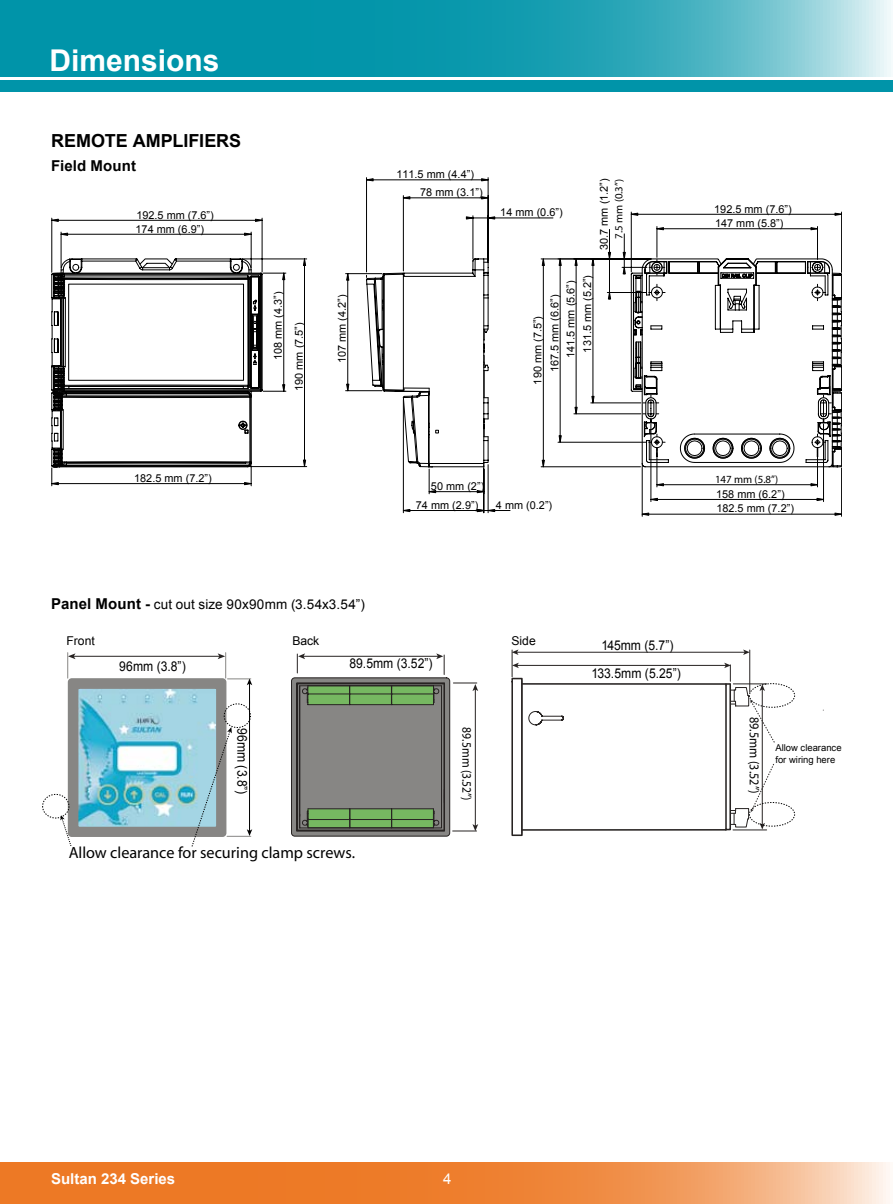
<style>
.page{position:relative;width:893px;height:1204px;background:#fff}
.page>*{position:absolute;margin:0;border:0;box-sizing:border-box;transform-origin:0 0}
.t1{font:700 30px "Arial";color:#fff}
.t2{font:700 18px "Arial";color:#000}
.t3{font:16.2px "Myriad";color:#000}
.t4{font:700 15px "Arial";color:#fff}
.t5{font:700 15px "Arial";letter-spacing:.005em;color:#000}
.t6{font:13.5px "Arial";letter-spacing:.005em;color:#000;scale:.9 1}
.t7{font:13.5px "Arial";letter-spacing:.005em;color:#000}
.t8{font:13.5px "Myriad Pro";color:#000;scale:.9 1}
.t9{font:12.9px "Myriad Pro";color:#000;scale:.9 1}
.t10{font:12.15px "Arial";color:#000}
.t11{font:10.95px/20.7px "Arial";color:#000}
.t12{font:10.95px "Arial";color:#000}
.t13{font:9.45px/11.4px "Arial";color:#000}
.s1{font-weight:700;font-size:15px}
</style>
<div class="page">
<svg style="left:0;top:1162px;width:890px;height:41px;background:#ef8e48"></svg>
<svg style="left:0;top:0;width:891px;height:76px;background:#29a5b6"></svg>
<div style="left:0;top:80px;width:893px;height:11px;background:#0094a9"></div>
<hr style="left:892px;top:1162px;width:1px;height:41px;background:#fefaf7">
<hr style="left:892px;top:0;width:1px;height:76px;background:#f5fbfc">
<div style="left:291px;top:677px;width:159px;height:159px;background:#878684;border-radius:3px"></div>
<div style="left:291px;top:677px;width:159px;height:159px;border:1px solid #272322;border-radius:3px"></div>
<svg style="left:296px;top:682px;width:149px;height:149px"></svg>
<hr style="left:303px;top:656px;width:135px;height:1px;background:#272322">
<svg style="left:436px;top:653px;width:9px;height:21px"></svg>
<svg style="left:297px;top:653px;width:8px;height:20px"></svg>
<hr style="left:475px;top:689px;width:1px;height:137px;background:#272322">
<svg style="left:453px;top:824px;width:25px;height:7px"></svg>
<svg style="left:453px;top:682px;width:25px;height:9px"></svg>
<svg style="left:511px;top:649px;width:264px;height:187px"></svg>
<div style="left:749px;top:683px;width:46px;height:24px;border:1px dashed #000;border-radius:50%"></div>
<div style="left:749px;top:802px;width:46px;height:24px;border:1px dashed #000;border-radius:50%"></div>
<div style="left:42px;top:794px;width:27px;height:24px;border:1px dashed #000;border-radius:50%"></div>
<svg style="left:60px;top:652px;width:192px;height:195px"></svg>
<hr style="left:558px;top:259px;width:93px;height:1px;background:#000">
<hr style="left:543px;top:259px;width:1px;height:208px;background:#000">
<hr style="left:642px;top:465px;width:1px;height:51px;background:#000">
<hr style="left:841px;top:468px;width:1px;height:48px;background:#000">
<hr style="left:593px;top:259px;width:1px;height:144px;background:#000">
<hr style="left:560px;top:259px;width:1px;height:183px;background:#000">
<hr style="left:574px;top:413px;width:67px;height:1px;background:#000">
<hr style="left:656px;top:452px;width:1px;height:35px;background:#000">
<hr style="left:817px;top:452px;width:1px;height:35px;background:#000">
<hr style="left:657px;top:484px;width:160px;height:1px;background:#000">
<hr style="left:558px;top:442px;width:88px;height:1px;background:#000">
<hr style="left:576px;top:259px;width:1px;height:155px;background:#000">
<hr style="left:656px;top:226px;width:1px;height:31px;background:#000">
<hr style="left:642px;top:514px;width:200px;height:1px;background:#000">
<hr style="left:591px;top:402px;width:50px;height:1px;background:#000">
<hr style="left:650px;top:424px;width:1px;height:77px;background:#000">
<hr style="left:651px;top:499px;width:172px;height:1px;background:#000">
<hr style="left:823px;top:424px;width:1px;height:77px;background:#000">
<hr style="left:541px;top:258px;width:89px;height:1px;background:#000">
<hr style="left:541px;top:466px;width:99px;height:1px;background:#000">
<hr style="left:609px;top:229px;width:1px;height:63px;background:#000">
<hr style="left:631px;top:212px;width:1px;height:60px;background:#000">
<hr style="left:841px;top:212px;width:1px;height:60px;background:#000">
<hr style="left:631px;top:214px;width:211px;height:1px;background:#000">
<hr style="left:817px;top:226px;width:1px;height:33px;background:#000">
<hr style="left:607px;top:292px;width:39px;height:1px;background:#000">
<svg style="left:591px;top:260px;width:4px;height:6px"></svg>
<svg style="left:591px;top:396px;width:4px;height:7px"></svg>
<svg style="left:834px;top:212px;width:8px;height:4px"></svg>
<svg style="left:631px;top:212px;width:7px;height:4px"></svg>
<svg style="left:574px;top:407px;width:4px;height:7px"></svg>
<svg style="left:574px;top:259px;width:4px;height:7px"></svg>
<svg style="left:542px;top:258px;width:3px;height:8px"></svg>
<svg style="left:542px;top:459px;width:3px;height:8px"></svg>
<svg style="left:834px;top:512px;width:8px;height:4px"></svg>
<svg style="left:642px;top:512px;width:7px;height:4px"></svg>
<svg style="left:810px;top:483px;width:7px;height:3px"></svg>
<svg style="left:656px;top:483px;width:8px;height:3px"></svg>
<svg style="left:558px;top:435px;width:4px;height:8px"></svg>
<svg style="left:558px;top:258px;width:4px;height:8px"></svg>
<svg style="left:608px;top:252px;width:3px;height:6px"></svg>
<svg style="left:608px;top:293px;width:3px;height:6px"></svg>
<svg style="left:650px;top:497px;width:8px;height:4px"></svg>
<svg style="left:816px;top:497px;width:7px;height:4px"></svg>
<hr style="left:473px;top:218px;width:80px;height:1px;background:#000">
<hr style="left:403px;top:196px;width:1px;height:75px;background:#000">
<hr style="left:366px;top:178px;width:1px;height:94px;background:#000">
<hr style="left:346px;top:390px;width:36px;height:1px;background:#000">
<hr style="left:403px;top:400px;width:1px;height:112px;background:#000">
<hr style="left:346px;top:273px;width:36px;height:1px;background:#000">
<hr style="left:403px;top:510px;width:81px;height:1px;background:#000">
<hr style="left:366px;top:179px;width:122px;height:1px;background:#000">
<hr style="left:347px;top:273px;width:1px;height:117px;background:#000">
<hr style="left:403px;top:197px;width:85px;height:1px;background:#000">
<hr style="left:473px;top:216px;width:1px;height:43px;background:#000">
<hr style="left:488px;top:178px;width:1px;height:84px;background:#000">
<hr style="left:483px;top:464px;width:1px;height:48px;background:#000">
<hr style="left:488px;top:464px;width:1px;height:48px;background:#000">
<svg style="left:466px;top:216px;width:7px;height:4px"></svg>
<svg style="left:487px;top:216px;width:8px;height:4px"></svg>
<svg style="left:403px;top:509px;width:7px;height:3px"></svg>
<svg style="left:481px;top:196px;width:7px;height:3px"></svg>
<svg style="left:346px;top:383px;width:3px;height:8px"></svg>
<svg style="left:346px;top:273px;width:3px;height:8px"></svg>
<svg style="left:481px;top:178px;width:8px;height:3px"></svg>
<svg style="left:367px;top:178px;width:7px;height:3px"></svg>
<svg style="left:477px;top:509px;width:33px;height:3px"></svg>
<svg style="left:366px;top:257px;width:123px;height:237px"></svg>
<hr style="left:242px;top:259px;width:65px;height:1px;background:#000">
<hr style="left:250px;top:466px;width:57px;height:1px;background:#000">
<hr style="left:304px;top:259px;width:1px;height:207px;background:#000">
<hr style="left:61px;top:232px;width:1px;height:36px;background:#000">
<hr style="left:251px;top:232px;width:1px;height:36px;background:#000">
<hr style="left:61px;top:234px;width:190px;height:1px;background:#000">
<hr style="left:262px;top:218px;width:1px;height:54px;background:#000">
<hr style="left:52px;top:218px;width:1px;height:54px;background:#000">
<hr style="left:52px;top:220px;width:210px;height:1px;background:#000">
<svg style="left:303px;top:258px;width:3px;height:8px"></svg>
<svg style="left:303px;top:459px;width:3px;height:8px"></svg>
<svg style="left:60px;top:232px;width:8px;height:4px"></svg>
<svg style="left:244px;top:232px;width:8px;height:4px"></svg>
<svg style="left:255px;top:218px;width:8px;height:4px"></svg>
<svg style="left:51px;top:218px;width:8px;height:4px"></svg>
<svg style="left:51px;top:256px;width:235px;height:230px"></svg>
<svg style="left:622px;top:227px;width:220px;height:240px"></svg>
<h1 class="t1" style="left:50px;top:41px;width:172px">Dimensions</h1>
<h2 class="t2" style="left:51px;top:128px;width:191px">REMOTE AMPLIFIERS</h2>
<h3 class="t5" style="left:51px;top:156px;width:86px">Field Mount</h3>
<p class="t11" style="left:136px;top:204px;width:79px">192.5 mm (7.6”)</p>
<p class="t11" style="left:136px;top:218px;width:70px">174 mm (6.9”)</p>
<p class="t11" style="left:134px;top:468px;width:79px">182.5 mm (7.2”)</p>
<p class="t11" style="left:268px;top:391px;width:101px;text-indent:31px;rotate:-90deg">108 mm (4.3”)<br>190 mm (7.5”)</p>
<p class="t11" style="left:332px;top:363px;width:70px;rotate:-90deg">107 mm (4.2”)</p>
<p class="t11" style="left:396px;top:164px;width:79px">111.5 mm (4.4”)</p>
<p class="t11" style="left:420px;top:182px;width:64px">78 mm (3.1”)</p>
<p class="t11" style="left:500px;top:202px;width:64px">14 mm (0.6”)</p>
<p class="t11" style="left:594px;top:250px;width:73px;rotate:-90deg">30.7 mm (1.2”)</p>
<p class="t12" style="left:612px;top:239px;width:61px;rotate:-90deg">7.5 mm (0.3”)</p>
<p class="t11" style="left:577px;top:352px;width:79px;rotate:-90deg">131.5 mm (5.2”)</p>
<p class="t11" style="left:560px;top:358px;width:79px;rotate:-90deg">141.5 mm (5.6”)</p>
<p class="t11" style="left:544px;top:372px;width:79px;rotate:-90deg">167.5 mm (6.6”)</p>
<p class="t11" style="left:527px;top:384px;width:70px;rotate:-90deg">190 mm (7.5”)</p>
<p class="t11" style="left:431px;top:476px;width:55px">50 mm (2”)</p>
<p class="t11" style="left:416px;top:494px;width:64px">74 mm (2.9”)</p>
<p class="t11" style="left:496px;top:494px;width:58px">4 mm (0.2”)</p>
<p class="t7" style="left:51px;top:595px;width:315px"><span class="s1">Panel Mount -</span> cut out size 90x90mm (3.54x3.54”)</p>
<p class="t10" style="left:66px;top:632px;width:30px">Front</p>
<p class="t10" style="left:292px;top:632px;width:29px">Back</p>
<p class="t10" style="left:511px;top:632px;width:26px">Side</p>
<p class="t6" style="left:119px;top:657px;width:75px">96mm (3.8”)</p>
<p class="t6" style="left:251px;top:728px;width:75px;rotate:90deg">96mm (3.8”)</p>
<p class="t6" style="left:349px;top:654px;width:94px">89.5mm (3.52”)</p>
<h3 class="t3" style="left:69px;top:844px;width:288px">Allow clearance for securing clamp screws.</h3>
<p class="t9" style="left:475px;top:727px;width:83px;rotate:90deg">89.5mm (3.52”)</p>
<p class="t6" style="left:601px;top:636px;width:82px">145mm (5.7”)</p>
<p class="t6" style="left:592px;top:664px;width:101px">133.5mm (5.25”)</p>
<p class="t11" style="left:714px;top:198px;width:79px">192.5 mm (7.6”)</p>
<p class="t11" style="left:715px;top:213px;width:70px">147 mm (5.8”)</p>
<p class="t12" style="left:715px;top:472px;width:65px">147 mm (5.8”)</p>
<p class="t11" style="left:716px;top:483px;width:70px">158 mm (6.2”)</p>
<p class="t11" style="left:716px;top:498px;width:79px">182.5 mm (7.2”)</p>
<p class="t8" style="left:763px;top:716px;width:87px;rotate:90deg">89.5mm (3.52”)</p>
<p class="t13" style="left:775px;top:742px;width:68px">Allow clearance for wiring here</p>
<h3 class="t4" style="left:51px;top:1168px;width:126px">Sultan 234 Series</h3>
</div>
